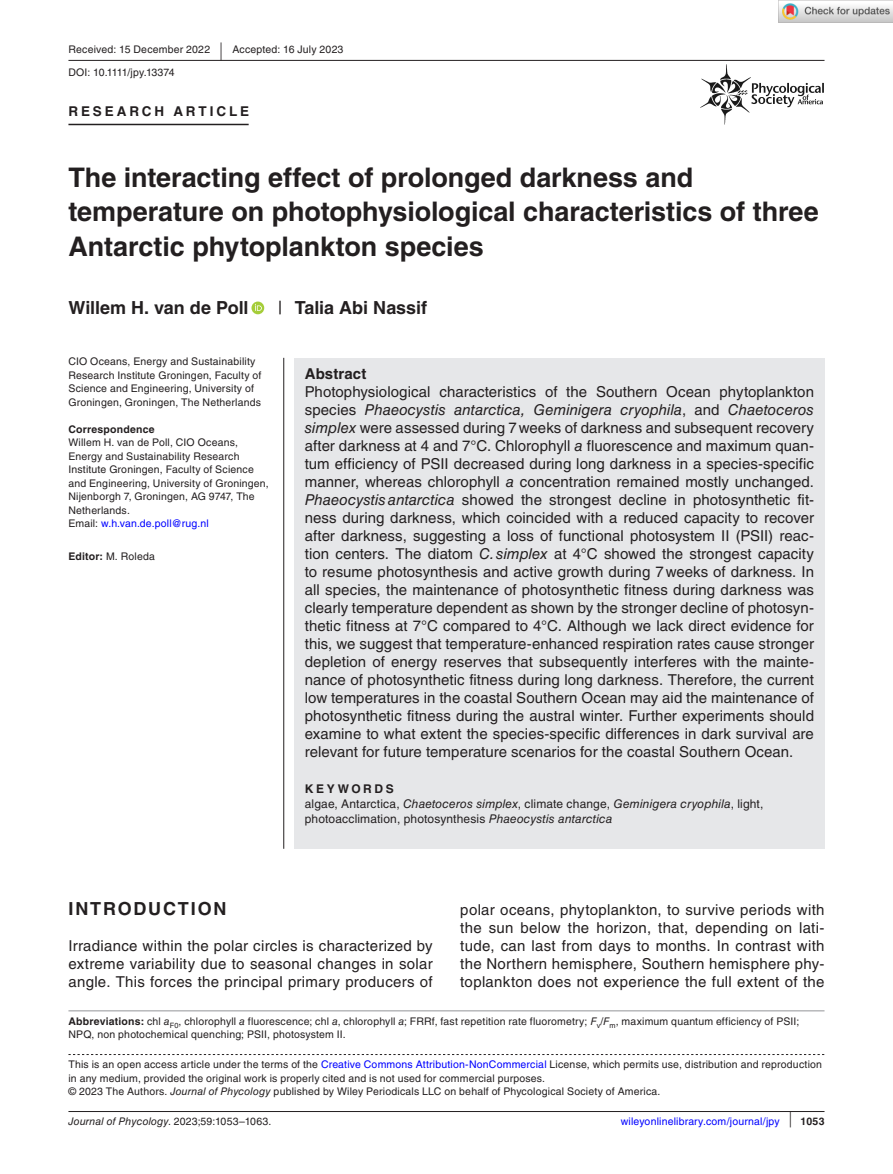
<style>
.page{position:relative;width:893px;height:1174px;background:#fff}
.page>*{position:absolute;margin:0;border:0;box-sizing:border-box;transform-origin:0 0}
.t1{font:700 27px/34.5px "Helvetica LT Std";letter-spacing:-.005em;color:#231f20}
.t2{font:23.85px "Helvetica LT Std";color:#231f20;scale:.44 1}
.t3{font:700 18px "Helvetica LT Std";color:#231f20}
.t4{font:700 18px "Helvetica LT Std";letter-spacing:.1em;color:#231f20}
.t5{font:15px/18px "Helvetica LT Std";letter-spacing:.015em;color:#231f20;text-align:justify}
.t6{font:700 15px "Helvetica LT Std";letter-spacing:.005em;color:#231f20}
.t7{font:700 13.5px "Helvetica LT Std";letter-spacing:.21em;color:#231f20}
.t8{font:12px/15px "Helvetica LT Std";letter-spacing:.015em;color:#231f20}
.t9{font:10.5px/13.5px "Helvetica LT Std";letter-spacing:.015em;color:#231f20}
.t10{font:10.5px "Helvetica LT Std";letter-spacing:.015em;color:#00f}
.t11{font:10.5px "Helvetica LT Std";letter-spacing:-.015em;color:#231f20}
.t12{font:700 10.5px "Helvetica LT Std";letter-spacing:.02em;color:#231f20}
.s1{font-weight:400}
.s2{color:#00f}
.s3{font-weight:700}
.s4{font-style:italic}
.s5{font-size:21px;color:#231f20}
.s6{font-weight:700;color:#231f20}
</style>
<div class="page">
<hr style="left:68px;top:1111px;width:756px;height:1px;background:#231f20">
<img style="left:700px;top:64px;width:124px;height:61px">
<hr style="left:68px;top:60px;width:756px;height:1px;background:#231f20">
<hr style="left:68px;top:124px;width:181px;height:1px;background:#231f20">
<svg style="left:251px;top:301px;width:13px;height:13px"></svg>
<svg style="left:255px;top:304px;width:7px;height:7px"></svg>
<svg style="left:68px;top:1054px;width:756px;height:1px"></svg>
<hr style="left:68px;top:1010px;width:756px;height:1px;background:#939598">
<div style="left:294px;top:358px;width:530px;height:490px;background:#e6e7e9"></div>
<hr style="left:283px;top:358px;width:1px;height:490px;background:#231f20">
<img style="left:779px;top:0;width:114px;height:23px">
<p class="t9" style="left:68px;top:43px;width:143px">Received: 15 December 2022</p>
<h2 class="t2" style="left:220px;top:37px;width:8px">|</h2>
<p class="t9" style="left:232px;top:43px;width:113px">Accepted: 16 July 2023</p>
<p class="t11" style="left:68px;top:66px;width:108px">DOI: 10.1111/jpy.13374</p>
<p class="t7" style="left:68px;top:103px;width:182px">RESEARCH ARTICLE</p>
<h1 class="t1" style="left:68px;top:160px;width:752px">The interacting effect of prolonged darkness and temperature on photophysiological characteristics of three<br>Antarctic phytoplankton species</h1>
<p class="t3" style="left:68px;top:297px;width:182px">Willem H. van de Poll</p>
<p class="t3" style="left:278px;top:297px;width:151px"><span class="s1">|</span> Talia Abi Nassif</p>
<p class="t9" style="left:68px;top:355px;width:194px">CIO Oceans, Energy and Sustainability Research Institute Groningen, Faculty of Science and Engineering, University of Groningen, Groningen, The Netherlands</p>
<p class="t12" style="left:68px;top:423px;width:88px">Correspondence</p>
<p class="t9" style="left:68px;top:436px;width:202px">Willem H. van de Poll, CIO Oceans, Energy and Sustainability Research Institute Groningen, Faculty of Science and Engineering, University of Groningen, Nijenborgh 7, Groningen, AG 9747, The Netherlands.<br>Email: <span class="s2">w.h.van.de.poll@rug.nl</span></p>
<p class="t9" style="left:68px;top:550px;width:88px"><span class="s3">Editor:</span> M. Roleda</p>
<p class="t6" style="left:305px;top:365px;width:63px">Abstract</p>
<p class="t5" style="left:305px;top:383px;width:511px">Photophysiological characteristics of the Southern Ocean phytoplankton species <span class="s4">Phaeocystis antarctica, Geminigera cryophila</span>, and <span class="s4">Chaetoceros simplex</span> were assessed during 7weeks of darkness and subsequent recovery after darkness at 4 and 7°C. Chlorophyll <span class="s4">a</span> fluorescence and maximum quan&shy;tum efficiency of PSII decreased during long darkness in a species-specific manner, whereas chlorophyll <span class="s4">a</span> concentration remained mostly unchanged.<br><span class="s4">Phaeocystisantarctica</span> showed the strongest decline in photosynthetic fit&shy;ness during darkness, which coincided with a reduced capacity to recover after darkness, suggesting a loss of functional photosystem II (PSII) reac&shy;tion centers. The diatom <span class="s4">C. simplex</span> at 4°C showed the strongest capacity to resume photosynthesis and active growth during 7weeks of darkness. In all species, the maintenance of photosynthetic fitness during darkness was clearly temperature dependent as shown by the stronger decline of photosyn&shy;thetic fitness at 7°C compared to 4°C. Although we lack direct evidence for this, we suggest that temperature-enhanced respiration rates cause stronger depletion of energy reserves that subsequently interferes with the mainte&shy;nance of photosynthetic fitness during long darkness. Therefore, the current low temperatures in the coastal Southern Ocean may aid the maintenance of photosynthetic fitness during the austral winter. Further experiments should examine to what extent the species-specific differences in dark survival are relevant for future temperature scenarios for the coastal Southern Ocean.</p>
<p class="t8" style="left:305px;top:781px;width:460px"><span class="s3">KEYWORDS<br></span>algae, Antarctica, <span class="s4">Chaetoceros simplex</span>, climate change, <span class="s4">Geminigera cryophila</span>, light, photoacclimation, photosynthesis <span class="s4">Phaeocystis antarctica</span></p>
<p class="t4" style="left:68px;top:898px;width:160px">INTRODUCTION</p>
<p class="t5" style="left:68px;top:937px;width:366px">Irradiance within the polar circles is characterized by extreme variability due to seasonal changes in solar angle. This forces the principal primary producers of</p>
<p class="t5" style="left:460px;top:901px;width:366px">polar oceans, phytoplankton, to survive periods with the sun below the horizon, that, depending on lati&shy;tude, can last from days to months. In contrast with the Northern hemisphere, Southern hemisphere phy&shy;toplankton does not experience the full extent of the</p>
<p class="t9" style="left:68px;top:1014px;width:732px"><span class="s3">Abbreviations:</span> chl <span class="s4">a</span><sub>F0</sub>, chlorophyll <span class="s4">a</span> fluorescence; chl <span class="s4">a</span>, chlorophyll <span class="s4">a</span>; FRRf, fast repetition rate fluorometry; <span class="s4">F</span><sub>v</sub>/<span class="s4">F</span><sub>m</sub>, maximum quantum efficiency of PSII;<br>NPQ, non photochemical quenching; PSII, photosystem II.</p>
<p class="t9" style="left:68px;top:1058px;width:755px">This is an open access article under the terms of the <span class="s2">Creative Commons Attribution-NonCommercial</span> License, which permits use, distribution and reproduction in any medium, provided the original work is properly cited and is not used for commercial purposes.<br>© 2023 The Authors. <span class="s4">Journal of Phycology</span> published by Wiley Periodicals LLC on behalf of Phycological Society of America.</p>
<p class="t9" style="left:68px;top:1115px;width:204px"><span class="s4">Journal of Phycology</span>. 2023;59:1053–1063.</p>
<p class="t10" style="left:621px;top:1115px;width:205px">wileyonlinelibrary.com/journal/jpy <span class="s5">|</span> <span class="s6">1053</span></p>
</div>
